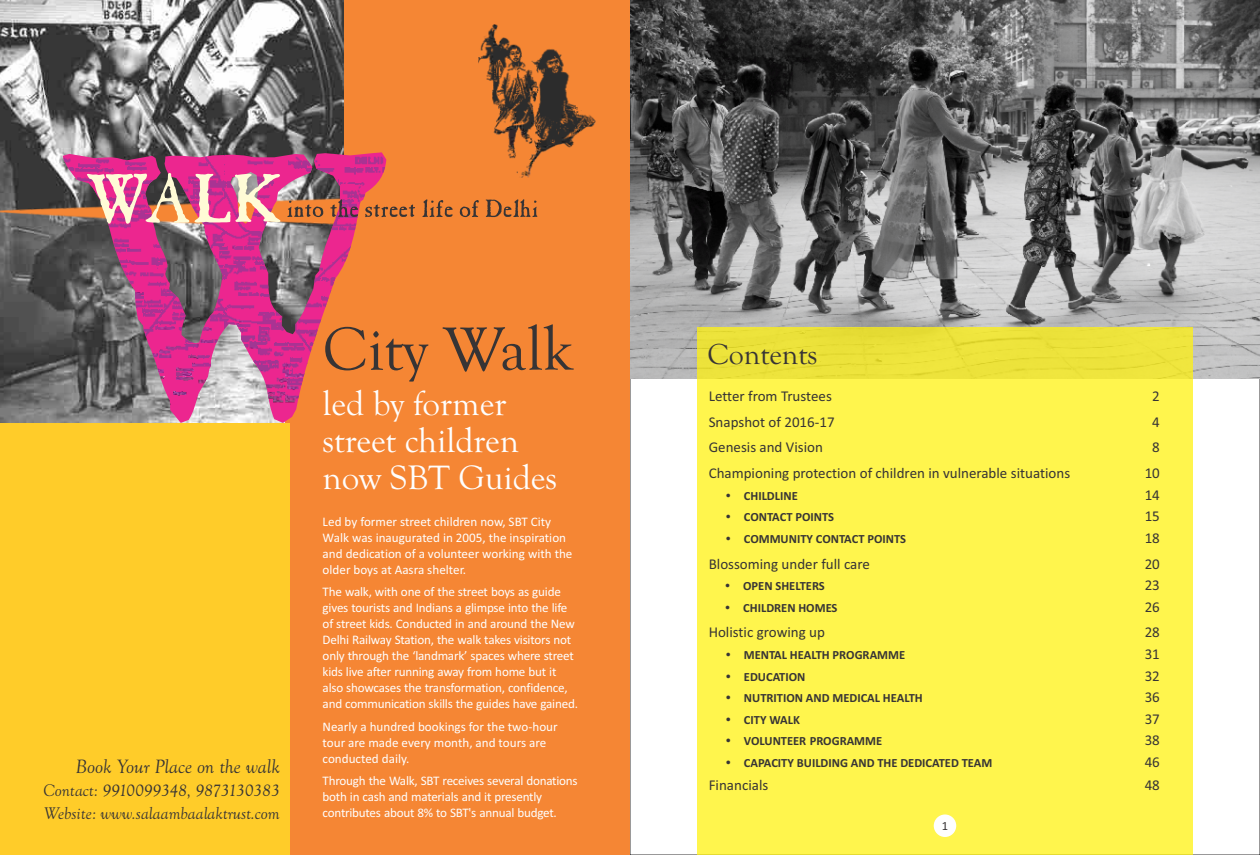
<style>
.page{position:relative;width:1260px;height:855px;background:#fff}
.page>*{position:absolute;margin:0;border:0;box-sizing:border-box;transform-origin:0 0}
.t1{font:63px "Goudy Old Style T";color:#373435}
.t2{font:35px/37px "Goudy Old Style T";color:#fefefe}
.t3{font:30px "Goudy Old Style T";color:#373435}
.t4{font:italic 20px "Goudy Old Style T";color:#373435}
.t5{font:italic 17.5px/22.2px "Goudy Old Style T";color:#373435}
.t6{font:15px "Calibri";color:#373435}
.t7{font:13.12px/16px "Calibri";letter-spacing:-.015em;color:#fefefe}
.t8{font:700 12.5px "Calibri";color:#373435}
.t9{font:12.5px "Calibri";color:#373435}
</style>
<div class="page">
<img style="left:630px;top:0;width:630px;height:378px">
<div style="left:698px;top:328px;width:495px;height:527px;background:#fff212;opacity:.75"></div>
<div style="left:0;top:0;width:630px;height:855px;background:#ffcc29"></div>
<div style="left:290px;top:0;width:340px;height:855px;background:#f58634"></div>
<div style="left:0;top:0;width:630px;height:423px;background:#f58634"></div>
<img style="left:0;top:0;width:344px;height:211px">
<img style="left:0;top:212px;width:63px;height:211px">
<img style="left:63px;top:153px;width:323px;height:270px">
<svg style="left:87px;top:173px;width:194px;height:51px;background:#d37e95"></svg>
<svg style="left:287px;top:199px;width:250px;height:18px"></svg>
<div style="left:934px;top:815px;width:22px;height:22px;background:#fefefe;border-radius:50%"></div>
<img style="left:479px;top:24px;width:116px;height:154px">
<svg style="left:727px;top:493px;width:3px;height:4px"></svg>
<svg style="left:727px;top:515px;width:3px;height:4px"></svg>
<svg style="left:727px;top:536px;width:3px;height:4px"></svg>
<svg style="left:726px;top:584px;width:4px;height:3px"></svg>
<svg style="left:726px;top:605px;width:4px;height:4px"></svg>
<svg style="left:727px;top:674px;width:3px;height:4px"></svg>
<svg style="left:727px;top:717px;width:3px;height:4px"></svg>
<svg style="left:727px;top:739px;width:3px;height:4px"></svg>
<svg style="left:727px;top:760px;width:3px;height:4px"></svg>
<h3 class="t4" style="left:76px;top:755px;width:206px">Book Your Place on the walk</h3>
<h3 class="t5" style="left:43px;top:779px;width:238px">Contact: 9910099348, 9873130383<br>Website: www.salaambaalaktrust.com</h3>
<h1 class="t1" style="left:323px;top:313px;width:252px">City Walk</h1>
<h2 class="t2" style="left:323px;top:385px;width:236px">led by former street children now SBT Guides</h2>
<p class="t7" style="left:323px;top:514px;width:251px">Led by former street children now, SBT City Walk was inaugurated in 2005, the inspiration and dedication of a volunteer working with the older boys at Aasra shelter.</p>
<p class="t7" style="left:323px;top:585px;width:257px">The walk, with one of the street boys as guide gives tourists and Indians a glimpse into the life of street kids. Conducted in and around the New Delhi Railway Station, the walk takes visitors not only through the ‘landmark’ spaces where street kids live after running away from home but it also showcases the transformation, confidence, and communication skills the guides have gained.</p>
<p class="t7" style="left:323px;top:719px;width:237px">Nearly a hundred bookings for the two-hour tour are made every month, and tours are conducted daily.</p>
<p class="t7" style="left:323px;top:774px;width:257px">Through the Walk, SBT receives several donations both in cash and materials and it presently contributes about 8% to SBT's annual budget.</p>
<h3 class="t3" style="left:708px;top:337px;width:112px">Contents</h3>
<p class="t6" style="left:709px;top:390px;width:125px">Letter from Trustees</p>
<p class="t6" style="left:1152px;top:390px;width:9px">2</p>
<p class="t6" style="left:709px;top:416px;width:127px">Snapshot of 2016-17</p>
<p class="t6" style="left:1152px;top:416px;width:9px">4</p>
<p class="t6" style="left:709px;top:441px;width:116px">Genesis and Vision</p>
<p class="t6" style="left:1152px;top:441px;width:9px">8</p>
<p class="t6" style="left:709px;top:467px;width:363px">Championing protection of children in vulnerable situations</p>
<p class="t6" style="left:1145px;top:467px;width:17px">10</p>
<p class="t8" style="left:744px;top:490px;width:55px">CHILDLINE</p>
<p class="t6" style="left:1145px;top:488px;width:17px">14</p>
<p class="t8" style="left:744px;top:512px;width:92px">CONTACT POINTS</p>
<p class="t6" style="left:1145px;top:510px;width:17px">15</p>
<p class="t8" style="left:744px;top:534px;width:164px">COMMUNITY CONTACT POINTS</p>
<p class="t6" style="left:1145px;top:532px;width:17px">18</p>
<p class="t6" style="left:709px;top:557px;width:163px">Blossoming under full care</p>
<p class="t6" style="left:1145px;top:557px;width:17px">20</p>
<p class="t8" style="left:743px;top:581px;width:83px">OPEN SHELTERS</p>
<p class="t6" style="left:1145px;top:579px;width:17px">23</p>
<p class="t8" style="left:743px;top:602px;width:96px">CHILDREN HOMES</p>
<p class="t6" style="left:1145px;top:600px;width:17px">26</p>
<p class="t6" style="left:709px;top:626px;width:118px">Holistic growing up</p>
<p class="t6" style="left:1145px;top:626px;width:17px">28</p>
<p class="t8" style="left:744px;top:650px;width:163px">MENTAL HEALTH PROGRAMME</p>
<p class="t6" style="left:1145px;top:648px;width:17px">31</p>
<p class="t8" style="left:744px;top:671px;width:63px">EDUCATION</p>
<p class="t6" style="left:1145px;top:669px;width:17px">32</p>
<p class="t8" style="left:744px;top:693px;width:180px">NUTRITION AND MEDICAL HEALTH</p>
<p class="t6" style="left:1145px;top:691px;width:17px">36</p>
<p class="t8" style="left:744px;top:714px;width:57px">CITY WALK</p>
<p class="t6" style="left:1145px;top:713px;width:17px">37</p>
<p class="t8" style="left:744px;top:736px;width:140px">VOLUNTEER PROGRAMME</p>
<p class="t6" style="left:1145px;top:734px;width:17px">38</p>
<p class="t8" style="left:744px;top:758px;width:250px">CAPACITY BUILDING AND THE DEDICATED TEAM</p>
<p class="t6" style="left:1145px;top:756px;width:17px">46</p>
<p class="t6" style="left:709px;top:779px;width:61px">Financials</p>
<p class="t6" style="left:1145px;top:779px;width:17px">48</p>
<p class="t9" style="left:942px;top:820px;width:8px">21</p>
</div>
